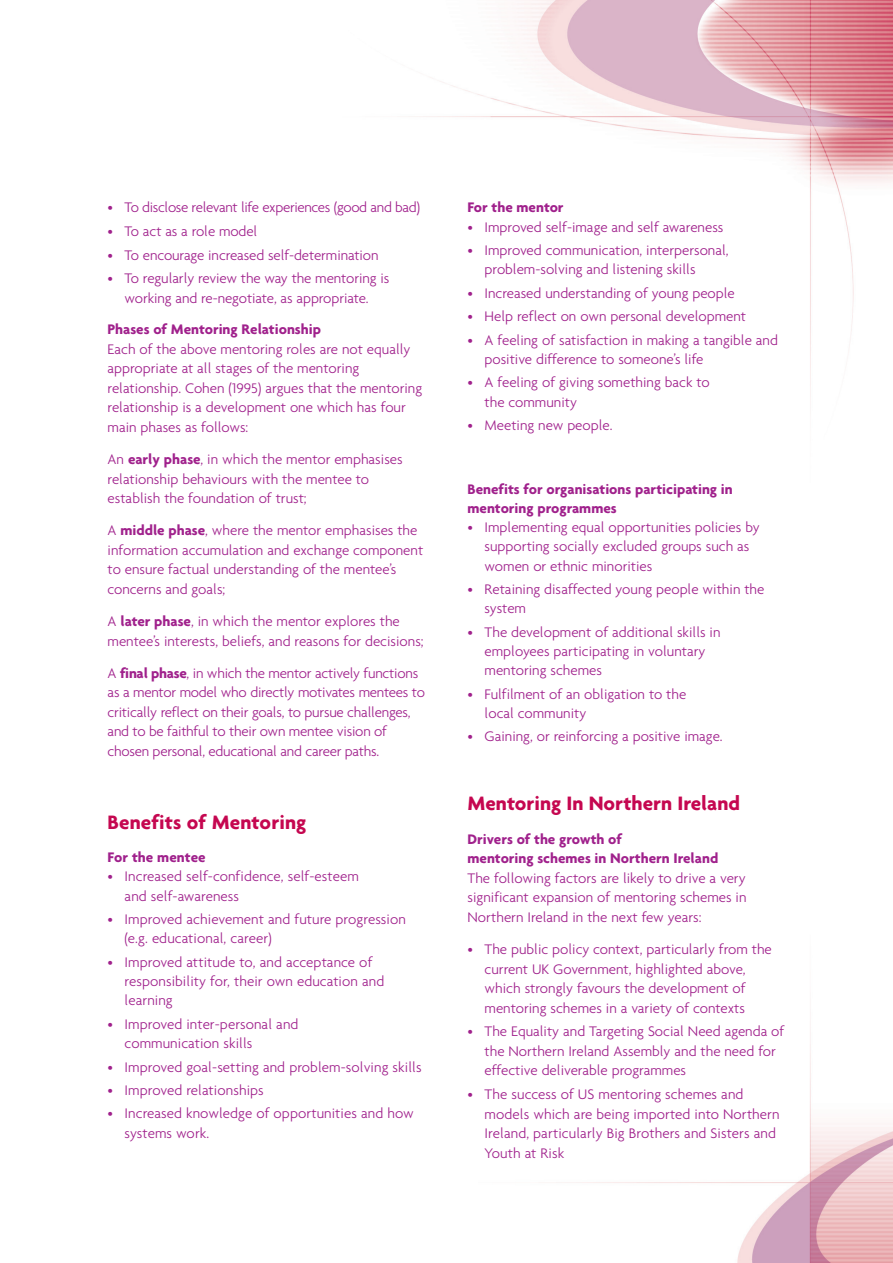
<style>
.page{position:relative;width:893px;height:1263px;background:#fff}
.page>*{position:absolute;margin:0;border:0;box-sizing:border-box;transform-origin:0 0}
.t1{font:700 21px "Agenda";color:#c50750}
.t2{font:300 15px/19.5px "Agenda";color:#a0218c}
.t3{font:700 15px/19.2px "Agenda";color:#a0218c}
.t4{font:300 15px "Agenda";letter-spacing:-.02em;color:#a0218c}
.s1{font-weight:700}
</style>
<div class="page">
<img style="left:414px;top:0;width:479px;height:1263px">
<p class="t4" style="left:108px;top:201px;width:314px">• To disclose relevant life experiences (good and bad)</p>
<p class="t2" style="left:108px;top:222px;width:151px">• To act as a role model</p>
<p class="t2" style="left:108px;top:246px;width:272px">• To encourage increased self-determination</p>
<p class="t2" style="left:108px;top:270px;width:283px;text-align:center">• To regularly review the way the mentoring is working and re-negotiate, as appropriate.</p>
<p class="t3" style="left:108px;top:321px;width:215px">Phases of Mentoring Relationship</p>
<p class="t2" style="left:108px;top:340px;width:316px">Each of the above mentoring roles are not equally appropriate at all stages of the mentoring relationship. Cohen (1995) argues that the mentoring relationship is a development one which has four main phases as follows:</p>
<p class="t2" style="left:108px;top:451px;width:296px">An <span class="s1">early phase</span>, in which the mentor emphasises relationship behaviours with the mentee to establish the foundation of trust;</p>
<p class="t2" style="left:108px;top:522px;width:317px">A <span class="s1">middle phase</span>, where the mentor emphasises the information accumulation and exchange component to ensure factual understanding of the mentee’s concerns and goals;</p>
<p class="t2" style="left:108px;top:613px;width:318px">A <span class="s1">later phase</span>, in which the mentor explores the mentee’s interests, beliefs, and reasons for decisions;</p>
<p class="t2" style="left:108px;top:664px;width:319px">A <span class="s1">final phase</span>, in which the mentor actively functions as a mentor model who directly motivates mentees to critically reflect on their goals, to pursue challenges, and to be faithful to their own mentee vision of chosen personal, educational and career paths.</p>
<h1 class="t1" style="left:108px;top:814px;width:200px">Benefits of Mentoring</h1>
<p class="t3" style="left:108px;top:849px;width:100px">For the mentee</p>
<p class="t2" style="left:125px;top:868px;width:236px;text-indent:-17px">• Increased self-confidence, self-esteem and self-awareness</p>
<p class="t2" style="left:125px;top:911px;width:283px;text-indent:-17px">• Improved achievement and future progression (e.g. educational, career)</p>
<p class="t2" style="left:125px;top:953px;width:261px;text-indent:-17px">• Improved attitude to, and acceptance of responsibility for, their own education and learning</p>
<p class="t2" style="left:125px;top:1015px;width:175px;text-indent:-17px">• Improved inter-personal and communication skills</p>
<p class="t2" style="left:108px;top:1058px;width:316px">• Improved goal-setting and problem-solving skills</p>
<p class="t2" style="left:108px;top:1082px;width:158px">• Improved relationships</p>
<p class="t2" style="left:125px;top:1105px;width:291px;text-indent:-17px">• Increased knowledge of opportunities and how systems work.</p>
<p class="t3" style="left:468px;top:199px;width:98px">For the mentor</p>
<p class="t2" style="left:468px;top:218px;width:257px">• Improved self-image and self awareness</p>
<p class="t2" style="left:485px;top:242px;width:246px;text-indent:-17px">• Improved communication, interpersonal, problem-solving and listening skills</p>
<p class="t2" style="left:468px;top:284px;width:269px">• Increased understanding of young people</p>
<p class="t2" style="left:468px;top:308px;width:280px">• Help reflect on own personal development</p>
<p class="t2" style="left:485px;top:331px;width:295px;text-indent:-17px">• A feeling of satisfaction in making a tangible and positive difference to someone’s life</p>
<p class="t2" style="left:485px;top:374px;width:227px;text-indent:-17px">• A feeling of giving something back to the community</p>
<p class="t2" style="left:468px;top:416px;width:146px">• Meeting new people.</p>
<p class="t3" style="left:468px;top:481px;width:267px">Benefits for organisations participating in mentoring programmes</p>
<p class="t2" style="left:485px;top:519px;width:277px;text-indent:-17px">• Implementing equal opportunities policies by supporting socially excluded groups such as women or ethnic minorities</p>
<p class="t2" style="left:485px;top:581px;width:281px;text-indent:-17px">• Retaining disaffected young people within the system</p>
<p class="t2" style="left:485px;top:623px;width:237px;text-indent:-17px">• The development of additional skills in employees participating in voluntary mentoring schemes</p>
<p class="t2" style="left:485px;top:685px;width:203px;text-indent:-17px">• Fulfilment of an obligation to the local community</p>
<p class="t2" style="left:468px;top:728px;width:257px">• Gaining, or reinforcing a positive image.</p>
<h1 class="t1" style="left:468px;top:795px;width:274px">Mentoring In Northern Ireland</h1>
<p class="t3" style="left:468px;top:830px;width:252px">Drivers of the growth of<br>mentoring schemes in Northern Ireland</p>
<p class="t2" style="left:468px;top:869px;width:280px;text-align:justify">The following factors are likely to drive a very significant expansion of mentoring schemes in Northern Ireland in the next few years:</p>
<p class="t2" style="left:485px;top:941px;width:289px;text-indent:-17px">• The public policy context, particularly from the current UK Government, highlighted above, which strongly favours the development of mentoring schemes in a variety of contexts</p>
<p class="t2" style="left:485px;top:1023px;width:301px;text-indent:-17px">• The Equality and Targeting Social Need agenda of the Northern Ireland Assembly and the need for effective deliverable programmes</p>
<p class="t2" style="left:485px;top:1086px;width:296px;text-indent:-17px">• The success of US mentoring schemes and models which are being imported into Northern Ireland, particularly Big Brothers and Sisters and Youth at Risk</p>
</div>
